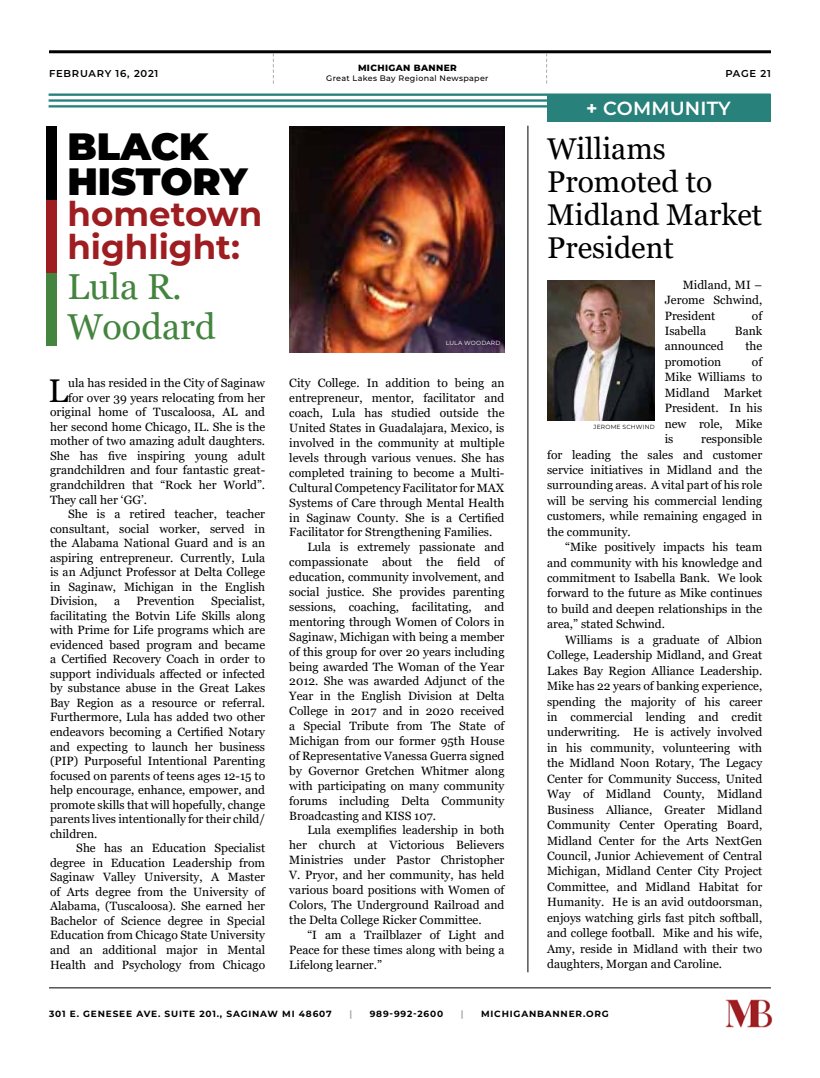
<style>
.page{position:relative;width:820px;height:1078px;background:#fff}
.page>*{position:absolute;margin:0;border:0;box-sizing:border-box;transform-origin:0 0}
.t1{font:900 38px/35px "Montserrat";color:#000}
.t2{font:36px/40px "Georgia";color:#43843e}
.t3{font:700 34px/33px "Montserrat";color:#9e1d20}
.t4{font:32.8px "Georgia";color:#000}
.t5{font:30px/33px "Georgia";color:#000}
.t6{font:600 19px "Montserrat";letter-spacing:.01em;color:#fff}
.t7{font:12px/15.4px "Georgia";color:#000;text-align:justify}
.t8{font:600 10px "Montserrat";letter-spacing:.075em;color:#000101}
.t9{font:700 9px "Montserrat";letter-spacing:.09em;color:#000}
.t10{font:800 9px "Montserrat";letter-spacing:.04em;color:#000101}
.t11{font:700 9px "Montserrat";color:#aaaaab}
.t12{font:500 8px "Montserrat";letter-spacing:.04em;color:#000101}
.t13{font:6px "Montserrat";letter-spacing:.03em;color:#000}
.t14{font:6px "Montserrat";letter-spacing:.03em;color:#fff}
.s1{font-weight:700}
</style>
<div class="page">
<hr style="left:49px;top:50px;width:721px;height:3px;background:#000">
<hr style="left:49px;top:987px;width:721px;height:1px;background:#000">
<img style="left:725px;top:999px;width:47px;height:29px">
<svg style="left:546px;top:53px;width:1px;height:31px"></svg>
<svg style="left:273px;top:53px;width:1px;height:31px"></svg>
<img style="left:289px;top:126px;width:215px;height:227px">
<hr style="left:49px;top:93px;width:721px;height:3px;background:#28817b">
<hr style="left:49px;top:99px;width:721px;height:3px;background:#28817b">
<hr style="left:49px;top:105px;width:721px;height:2px;background:#28817b">
<div style="left:547px;top:95px;width:223px;height:27px;background:#28817b"></div>
<div style="left:46px;top:272px;width:11px;height:74px;background:#43843e"></div>
<div style="left:46px;top:199px;width:11px;height:73px;background:#9e1d20"></div>
<div style="left:46px;top:126px;width:11px;height:73px;background:#000"></div>
<hr style="left:527px;top:126px;width:1px;height:846px;background:#000">
<img style="left:547px;top:281px;width:107px;height:139px">
<p class="t10" style="left:358px;top:62px;width:100px">MICHIGAN BANNER</p>
<p class="t12" style="left:326px;top:73px;width:164px">Great Lakes Bay Regional Newspaper</p>
<p class="t8" style="left:49px;top:66px;width:111px">FEBRUARY 16, 2021</p>
<p class="t8" style="left:725px;top:66px;width:47px">PAGE 21</p>
<h1 class="t1" style="left:67px;top:126px;width:182px">BLACK<br>HISTORY</h1>
<h3 class="t3" style="left:67px;top:195px;width:196px">hometown highlight:</h3>
<h2 class="t2" style="left:67px;top:267px;width:150px">Lula R.<br>Woodard</h2>
<h3 class="t4" style="left:48px;top:370px;width:21px">L</h3>
<p class="t7" style="left:68px;top:375px;width:198px">ula has resided in the City of Saginaw</p>
<p class="t7" style="left:68px;top:390px;width:198px">for over 39 years relocating from her</p>
<p class="t7" style="left:50px;top:404px;width:216px">original home of Tuscaloosa, AL and</p>
<p class="t7" style="left:50px;top:419px;width:216px">her second home Chicago, IL. She is the</p>
<p class="t7" style="left:50px;top:433px;width:216px">mother of two amazing adult daughters.</p>
<p class="t7" style="left:50px;top:448px;width:216px">She has five inspiring young adult</p>
<p class="t7" style="left:50px;top:462px;width:216px">grandchildren and four fantastic great-</p>
<p class="t7" style="left:50px;top:477px;width:216px">grandchildren that “Rock her World”.</p>
<p class="t7" style="left:50px;top:492px;width:98px">They call her ‘GG’.</p>
<p class="t7" style="left:68px;top:506px;width:198px">She is a retired teacher, teacher</p>
<p class="t7" style="left:50px;top:521px;width:216px">consultant, social worker, served in</p>
<p class="t7" style="left:50px;top:535px;width:216px">the Alabama National Guard and is an</p>
<p class="t7" style="left:50px;top:550px;width:216px">aspiring entrepreneur. Currently, Lula</p>
<p class="t7" style="left:50px;top:564px;width:216px">is an Adjunct Professor at Delta College</p>
<p class="t7" style="left:50px;top:579px;width:216px">in Saginaw, Michigan in the English</p>
<p class="t7" style="left:50px;top:593px;width:49px">Division,</p>
<p class="t7" style="left:114px;top:593px;width:8px">a</p>
<p class="t7" style="left:136px;top:593px;width:60px">Prevention</p>
<p class="t7" style="left:50px;top:594px;width:216px;line-height:14.5px;text-indent:161px">Specialist, facilitating the Botvin Life Skills along with Prime for Life programs which are evidenced based program and became a Certified Recovery Coach in order to support individuals affected or infected by substance abuse in the Great Lakes Bay Region as a resource or referral.<br>Furthermore, Lula has added two other endeavors becoming a Certified Notary and expecting to launch her business (PIP) Purposeful Intentional Parenting focused on parents of teens ages 12-15 to help encourage, enhance, empower, and promote skills that will hopefully, change parents lives intentionally for their child/ children.</p>
<p class="t7" style="left:50px;top:840px;width:216px;line-height:14.5px;text-indent:26px">She has an Education Specialist degree in Education Leadership from Saginaw Valley University, A Master of Arts degree from the University of Alabama, (Tuscaloosa). She earned her Bachelor of Science degree in Special Education from Chicago State University and an additional major in Mental Health and Psychology from Chicago</p>
<p class="t14" style="left:445px;top:339px;width:56px">LULA WOODARD</p>
<p class="t7" style="left:289px;top:376px;width:216px;line-height:14.9px">City College. In addition to being an entrepreneur, mentor, facilitator and coach, Lula has studied outside the United States in Guadalajara, Mexico, is involved in the community at multiple levels through various venues. She has completed training to become a Multi-Cultural Competency Facilitator for MAX Systems of Care through Mental Health in Saginaw County. She is a Certified Facilitator for Strengthening Families.</p>
<p class="t7" style="left:289px;top:540px;width:216px;line-height:14.9px;text-indent:18px">Lula is extremely passionate and compassionate about the field of education, community involvement, and social justice. She provides parenting sessions, coaching, facilitating, and mentoring through Women of Colors in Saginaw, Michigan with being a member of this group for over 20 years including being awarded The Woman of the Year 2012. She was awarded Adjunct of the Year in the English Division at Delta College in 2017 and in 2020 received a Special Tribute from The State of Michigan from our former 95th House of Representative Vanessa Guerra signed by Governor Gretchen Whitmer along with participating on many community forums including Delta Community Broadcasting and KISS 107.</p>
<p class="t7" style="left:289px;top:823px;width:216px;line-height:14.9px;text-indent:18px">Lula exemplifies leadership in both her church at Victorious Believers Ministries under Pastor Christopher V. Pryor, and her community, has held various board positions with Women of Colors, The Underground Railroad and the Delta College Ricker Committee.</p>
<p class="t7" style="left:289px;top:927px;width:216px;line-height:14.9px;text-indent:18px">“I am a Trailblazer of Light and Peace for these times along with being a Lifelong learner.”</p>
<h3 class="t6" style="left:586px;top:94px;width:146px"><span class="s1">+</span> COMMUNITY</h3>
<h3 class="t5" style="left:547px;top:132px;width:216px">Williams<br>Promoted to<br>Midland Market<br>President</h3>
<p class="t7" style="left:664px;top:277px;width:99px;text-indent:18px">Midland, MI – Jerome Schwind, President</p>
<p class="t7" style="left:751px;top:308px;width:12px">of</p>
<p class="t7" style="left:664px;top:323px;width:43px">Isabella</p>
<p class="t7" style="left:734px;top:323px;width:29px">Bank</p>
<p class="t7" style="left:664px;top:339px;width:60px">announced</p>
<p class="t7" style="left:745px;top:339px;width:18px">the</p>
<p class="t7" style="left:664px;top:354px;width:58px">promotion</p>
<p class="t7" style="left:664px;top:354px;width:99px;text-indent:87px">of Mike Williams to Midland Market President. In his new role, Mike is</p>
<p class="t13" style="left:593px;top:423px;width:63px">JEROME SCHWIND</p>
<p class="t7" style="left:547px;top:431px;width:216px;text-indent:154px">responsible for leading the sales and customer service initiatives in Midland and the surrounding areas. A vital part of his role will be serving his commercial lending customers, while remaining engaged in the community.</p>
<p class="t7" style="left:547px;top:539px;width:216px;text-indent:18px">“Mike positively impacts his team and community with his knowledge and commitment to Isabella Bank. We look forward to the future as Mike continues to build and deepen relationships in the area,” stated Schwind.</p>
<p class="t7" style="left:547px;top:632px;width:216px;text-indent:18px">Williams is a graduate of Albion College, Leadership Midland, and Great Lakes Bay Region Alliance Leadership.<br>Mike has 22 years of banking experience, spending the majority of his career in commercial lending and credit underwriting. He is actively involved in his community, volunteering with the Midland Noon Rotary, The Legacy Center for Community Success, United Way of Midland County, Midland Business Alliance, Greater Midland Community Center Operating Board, Midland Center for the Arts NextGen Council, Junior Achievement of Central Michigan, Midland Center City Project Committee, and Midland Habitat for Humanity. He is an avid outdoorsman, enjoys watching girls fast pitch softball, and college football. Mike and his wife, Amy, reside in Midland with their two daughters, Morgan and Caroline.</p>
<p class="t9" style="left:49px;top:1006px;width:284px">301 E. GENESEE AVE. SUITE 201., SAGINAW MI 48607</p>
<p class="t11" style="left:349px;top:1006px;width:4px">|</p>
<p class="t9" style="left:369px;top:1006px;width:75px">989-992-2600</p>
<p class="t11" style="left:460px;top:1006px;width:4px">|</p>
<p class="t9" style="left:481px;top:1006px;width:129px">MICHIGANBANNER.ORG</p>
</div>
